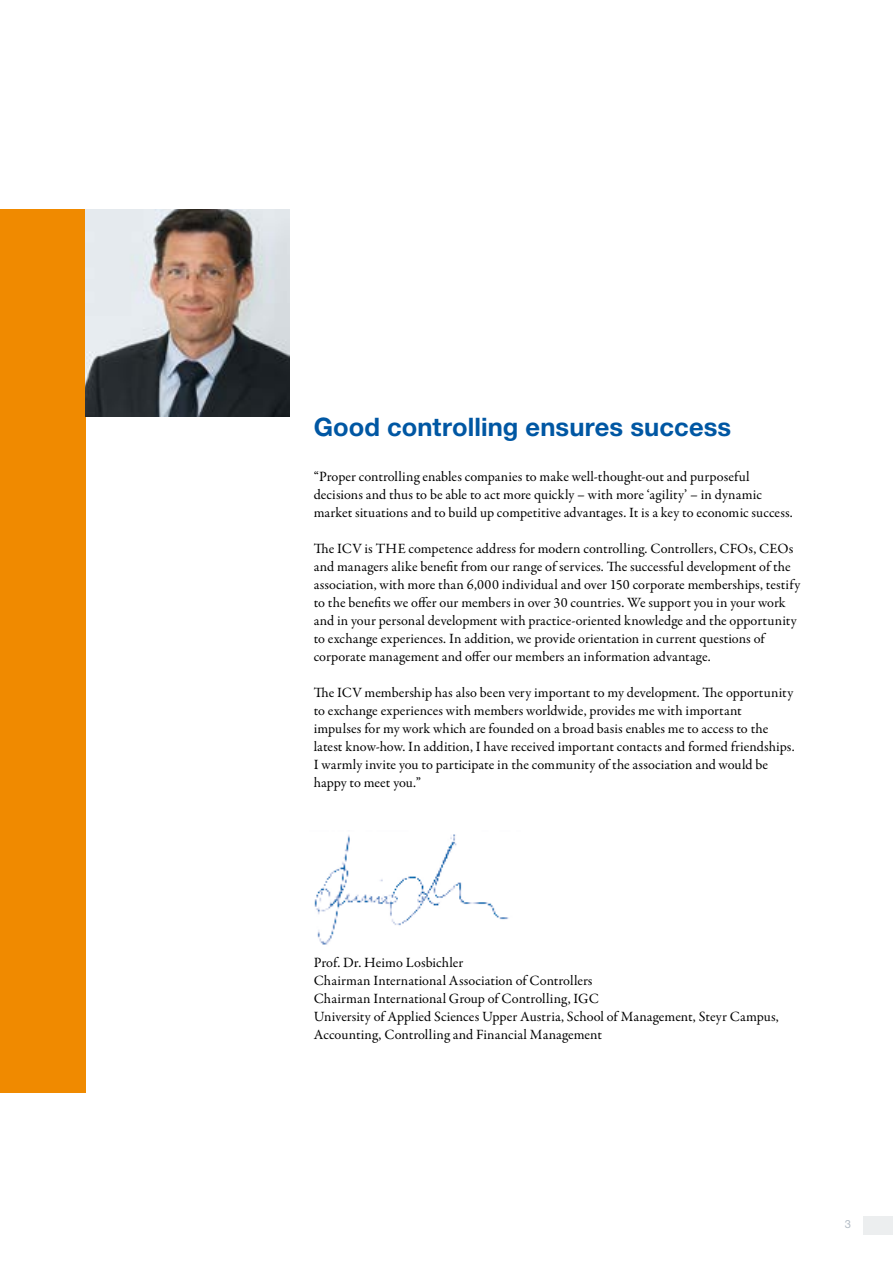
<style>
.page{position:relative;width:893px;height:1263px;background:#fff}
.page>*{position:absolute;margin:0;border:0;box-sizing:border-box;transform-origin:0 0}
.t1{font:700 25.5px "Helvetica Neue LT Pro";letter-spacing:.005em;color:#0057a3}
.t2{font:14.25px/18px "Garamond Premr Pro";letter-spacing:.005em;color:#000}
.t3{font:11.25px "Helvetica Neue LT Pro";color:#b3bcc5}
</style>
<div class="page">
<div style="left:863px;top:1216px;width:30px;height:18px;background:#eceeef"></div>
<div style="left:0;top:209px;width:85px;height:884px;background:#f08a00"></div>
<img style="left:85px;top:209px;width:204px;height:207px">
<img style="left:314px;top:834px;width:195px;height:111px">
<h1 class="t1" style="left:314px;top:411px;width:419px">Good controlling ensures success</h1>
<p class="t2" style="left:314px;top:468px;width:481px">“Proper controlling enables companies to make well-thought-out and purposeful decisions and thus to be able to act more quickly – with more ‘agility’ – in dynamic market situations and to build up competitive advantages. It is a key to economic success.</p>
<p class="t2" style="left:314px;top:540px;width:488px">The ICV is THE competence address for modern controlling. Controllers, CFOs, CEOs and managers alike benefit from our range of services. The successful development of the association, with more than 6,000 individual and over 150 corporate memberships, testify to the benefits we offer our members in over 30 countries. We support you in your work and in your personal development with practice-oriented knowledge and the opportunity to exchange experiences. In addition, we provide orientation in current questions of corporate management and offer our members an information advantage.</p>
<p class="t2" style="left:314px;top:684px;width:482px">The ICV membership has also been very important to my development. The opportunity to exchange experiences with members worldwide, provides me with important<br>impulses for my work which are founded on a broad basis enables me to access to the latest know-how. In addition, I have received important contacts and formed friendships.<br>I warmly invite you to participate in the community of the association and would be happy to meet you.”</p>
<p class="t2" style="left:314px;top:954px;width:466px">Prof. Dr. Heimo Losbichler<br>Chairman International Association of Controllers<br>Chairman International Group of Controlling, IGC<br>University of Applied Sciences Upper Austria, School of Management, Steyr Campus, Accounting, Controlling and Financial Management</p>
<p class="t3" style="left:845px;top:1217px;width:8px">3</p>
</div>
